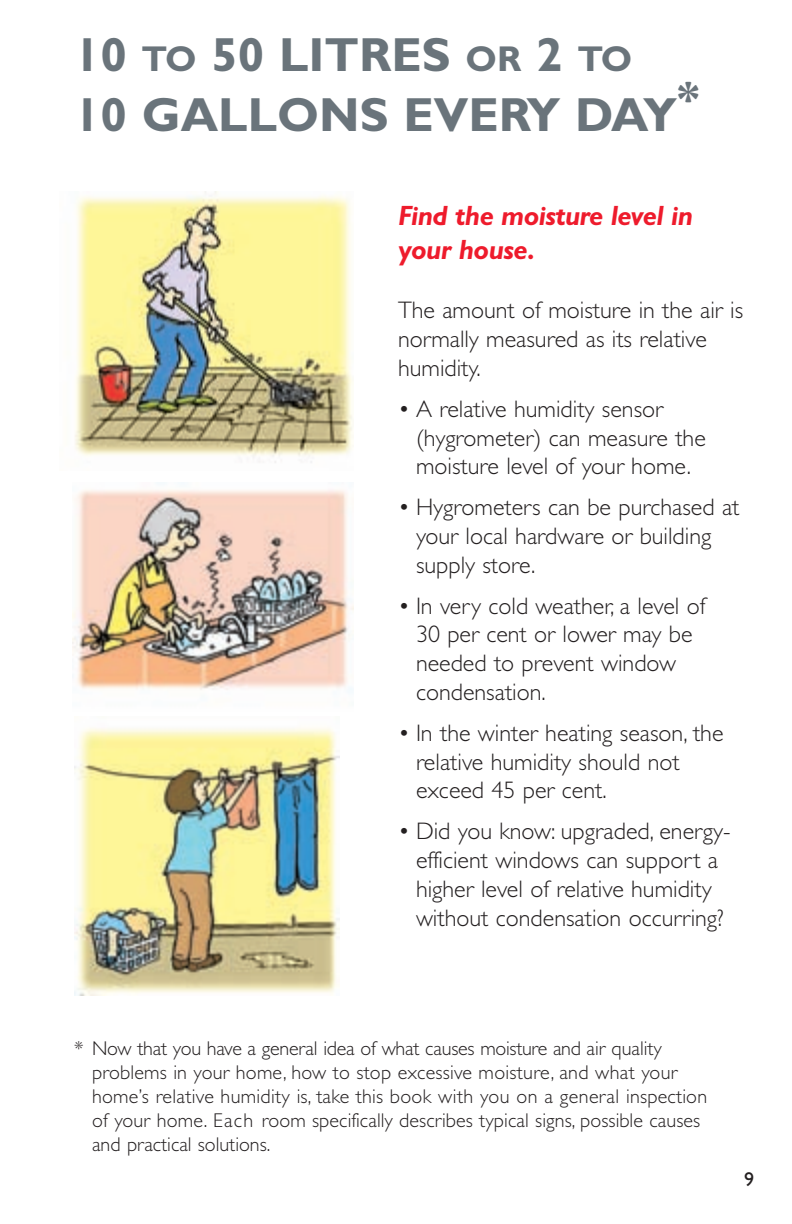
<style>
.page{position:relative;width:792px;height:1224px;background:#fff}
.page>*{position:absolute;margin:0;border:0;box-sizing:border-box;transform-origin:0 0}
.t1{font:700 48px/60px "Gill Sans Std";color:#6a747b}
.t2{font:italic 700 28px/33.6px "Gill Sans Std";letter-spacing:-.02em;color:#ee1b2c}
.t3{font:300 24px/28.8px "Gill Sans Std";color:#231f20}
.t4{font:300 20px/24px "Gill Sans Std";letter-spacing:.005em;color:#231f20}
.t5{font:20px "Gill Sans Std";color:#231f20}
.s1{font-size:36px}
</style>
<div class="page">
<img style="left:74px;top:728px;width:266px;height:268px">
<img style="left:72px;top:489px;width:282px;height:202px">
<img style="left:75px;top:192px;width:278px;height:271px">
<h1 class="t1" style="left:74px;top:29px;width:627px">10 <span class="s1">TO</span> 50 LITRES <span class="s1">OR</span> 2 <span class="s1">TO<br></span>10 GALLONS EVERY DAY*</h1>
<p class="t2" style="left:398px;top:201px;width:297px">Find the moisture level in your house.</p>
<p class="t3" style="left:398px;top:298px;width:347px">The amount of moisture in the air is normally measured as its relative humidity.</p>
<p class="t3" style="left:416px;top:397px;width:291px;text-indent:-18px">• A relative humidity sensor (hygrometer) can measure the moisture level of your home.</p>
<p class="t3" style="left:416px;top:495px;width:325px;text-indent:-18px">• Hygrometers can be purchased at your local hardware or building supply store.</p>
<p class="t3" style="left:416px;top:593px;width:291px;text-indent:-18px">• In very cold weather, a level of<br>30 per cent or lower may be needed to prevent window condensation.</p>
<p class="t3" style="left:416px;top:721px;width:309px;text-indent:-18px">• In the winter heating season, the relative humidity should not exceed 45 per cent.</p>
<p class="t3" style="left:398px;top:819px;width:334px;text-align:center">• Did you know: upgraded, energy&shy;efficient windows can support a higher level of relative humidity without condensation occurring?</p>
<p class="t4" style="left:92px;top:1038px;width:617px;text-indent:-18px">* Now that you have a general idea of what causes moisture and air quality problems in your home, how to stop excessive moisture, and what your home’s relative humidity is, take this book with you on a general inspection of your home. Each room specifically describes typical signs, possible causes and practical solutions.</p>
<p class="t5" style="left:744px;top:1171px;width:11px">9</p>
</div>
